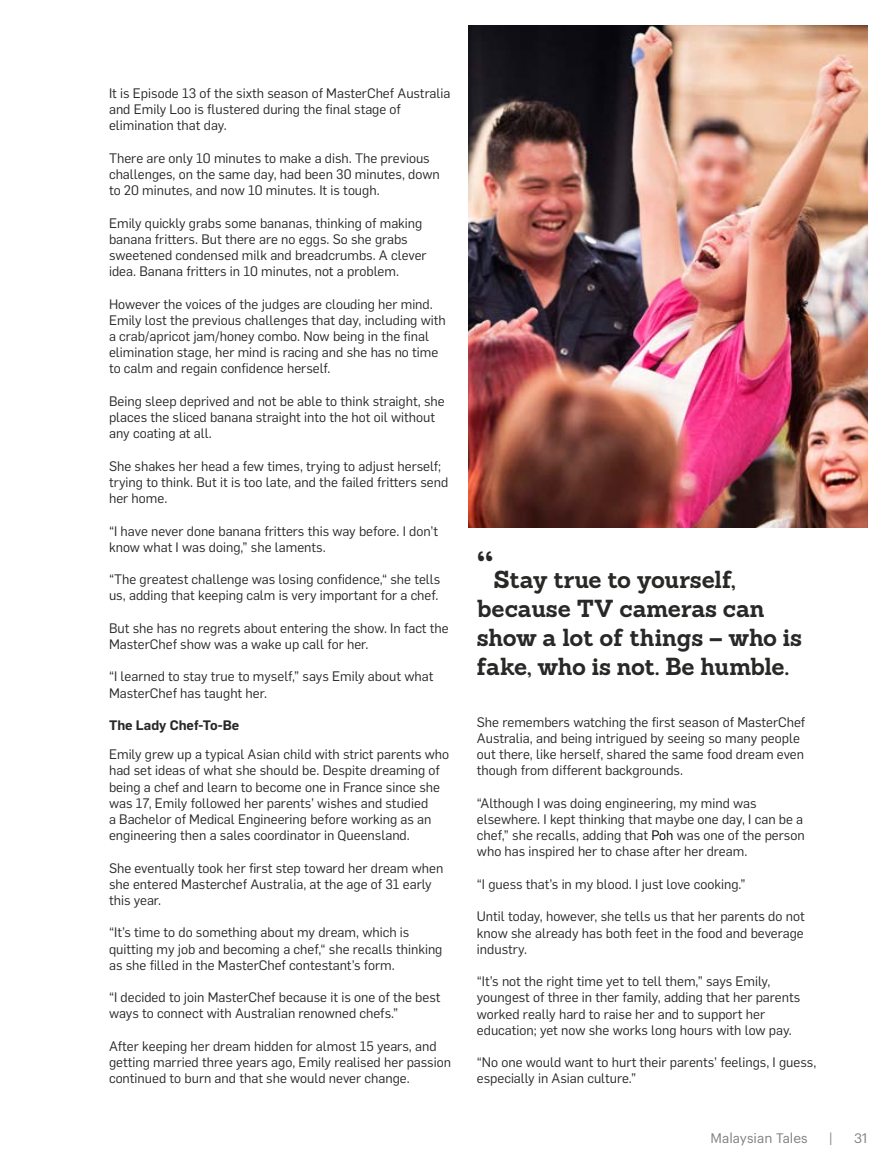
<style>
.page{position:relative;width:893px;height:1170px;background:#fff}
.page>*{position:absolute;margin:0;border:0;box-sizing:border-box;transform-origin:0 0}
.t1{font:700 24px/28.8px "Sanchez";letter-spacing:-.01em;color:#282827}
.t2{font:13.5px/16.2px "Flama";color:#282827}
.t3{font:13.5px "Graphik";color:#828180}
.t4{font:600 13.5px "Flama";color:#282827}
.s1{font-size:45px}
.s2{color:#000}
</style>
<div class="page">
<img style="left:468px;top:26px;width:399px;height:501px">
<p class="t2" style="left:109px;top:84px;width:343px">It is Episode 13 of the sixth season of MasterChef Australia and Emily Loo is flustered during the final stage of elimination that day.</p>
<p class="t2" style="left:109px;top:149px;width:332px">There are only 10 minutes to make a dish. The previous challenges, on the same day, had been 30 minutes, down to 20 minutes, and now 10 minutes. It is tough.</p>
<p class="t2" style="left:109px;top:214px;width:319px">Emily quickly grabs some bananas, thinking of making banana fritters. But there are no eggs. So she grabs sweetened condensed milk and breadcrumbs. A clever idea. Banana fritters in 10 minutes, not a problem.</p>
<p class="t2" style="left:109px;top:295px;width:338px">However the voices of the judges are clouding her mind.<br>Emily lost the previous challenges that day, including with a crab/apricot jam/honey combo. Now being in the final elimination stage, her mind is racing and she has no time to calm and regain confidence herself.</p>
<p class="t2" style="left:109px;top:392px;width:337px">Being sleep deprived and not be able to think straight, she places the sliced banana straight into the hot oil without any coating at all.</p>
<p class="t2" style="left:109px;top:457px;width:341px">She shakes her head a few times, trying to adjust herself; trying to think. But it is too late, and the failed fritters send her home.</p>
<p class="t2" style="left:109px;top:522px;width:331px">“I have never done banana fritters this way before. I don’t know what I was doing,” she laments.</p>
<p class="t2" style="left:109px;top:570px;width:333px">“The greatest challenge was losing confidence,“ she tells us, adding that keeping calm is very important for a chef.</p>
<p class="t2" style="left:109px;top:619px;width:341px">But she has no regrets about entering the show. In fact the<br>MasterChef show was a wake up call for her.</p>
<p class="t2" style="left:109px;top:667px;width:326px">“I learned to stay true to myself,” says Emily about what<br>MasterChef has taught her.</p>
<p class="t4" style="left:109px;top:715px;width:132px">The Lady Chef-To-Be</p>
<p class="t2" style="left:109px;top:745px;width:342px">Emily grew up a typical Asian child with strict parents who had set ideas of what she should be. Despite dreaming of being a chef and learn to become one in France since she was 17, Emily followed her parents’ wishes and studied<br>a Bachelor of Medical Engineering before working as an engineering then a sales coordinator in Queensland.</p>
<p class="t2" style="left:109px;top:858px;width:336px">She eventually took her first step toward her dream when she entered Masterchef Australia, at the age of 31 early this year.</p>
<p class="t2" style="left:109px;top:923px;width:335px">“It’s time to do something about my dream, which is quitting my job and becoming a chef,“ she recalls thinking as she filled in the MasterChef contestant’s form.</p>
<p class="t2" style="left:109px;top:988px;width:333px">“I decided to join MasterChef because it is one of the best ways to connect with Australian renowned chefs.”</p>
<p class="t2" style="left:109px;top:1036px;width:343px">After keeping her dream hidden for almost 15 years, and getting married three years ago, Emily realised her passion continued to burn and that she would never change.</p>
<h1 class="t1" style="left:477px;top:565px;width:327px"><span class="s1">“</span>Stay true to yourself, because TV cameras can show a lot of things – who is fake, who is not. Be humble.</h1>
<p class="t2" style="left:477px;top:713px;width:330px">She remembers watching the first season of MasterChef Australia, and being intrigued by seeing so many people out there, like herself, shared the same food dream even though from different backgrounds.</p>
<p class="t2" style="left:477px;top:794px;width:329px">“Although I was doing engineering, my mind was elsewhere. I kept thinking that maybe one day, I can be a chef,” she recalls, adding that <span class="s2">Poh</span> was one of the person who has inspired her to chase after her dream.</p>
<p class="t2" style="left:477px;top:875px;width:270px">“I guess that’s in my blood. I just love cooking.”</p>
<p class="t2" style="left:477px;top:907px;width:329px;text-align:justify">Until today, however, she tells us that her parents do not know she already has both feet in the food and beverage industry.</p>
<p class="t2" style="left:477px;top:972px;width:325px">“It’s not the right time yet to tell them,” says Emily, youngest of three in ther family, adding that her parents worked really hard to raise her and to support her education; yet now she works long hours with low pay.</p>
<p class="t2" style="left:477px;top:1053px;width:341px">“No one would want to hurt their parents’ feelings, I guess, especially in Asian culture.”</p>
<p class="t3" style="left:711px;top:1127px;width:99px">Malaysian Tales</p>
<p class="t3" style="left:829px;top:1127px;width:5px">|</p>
<p class="t3" style="left:854px;top:1127px;width:15px">31</p>
</div>
